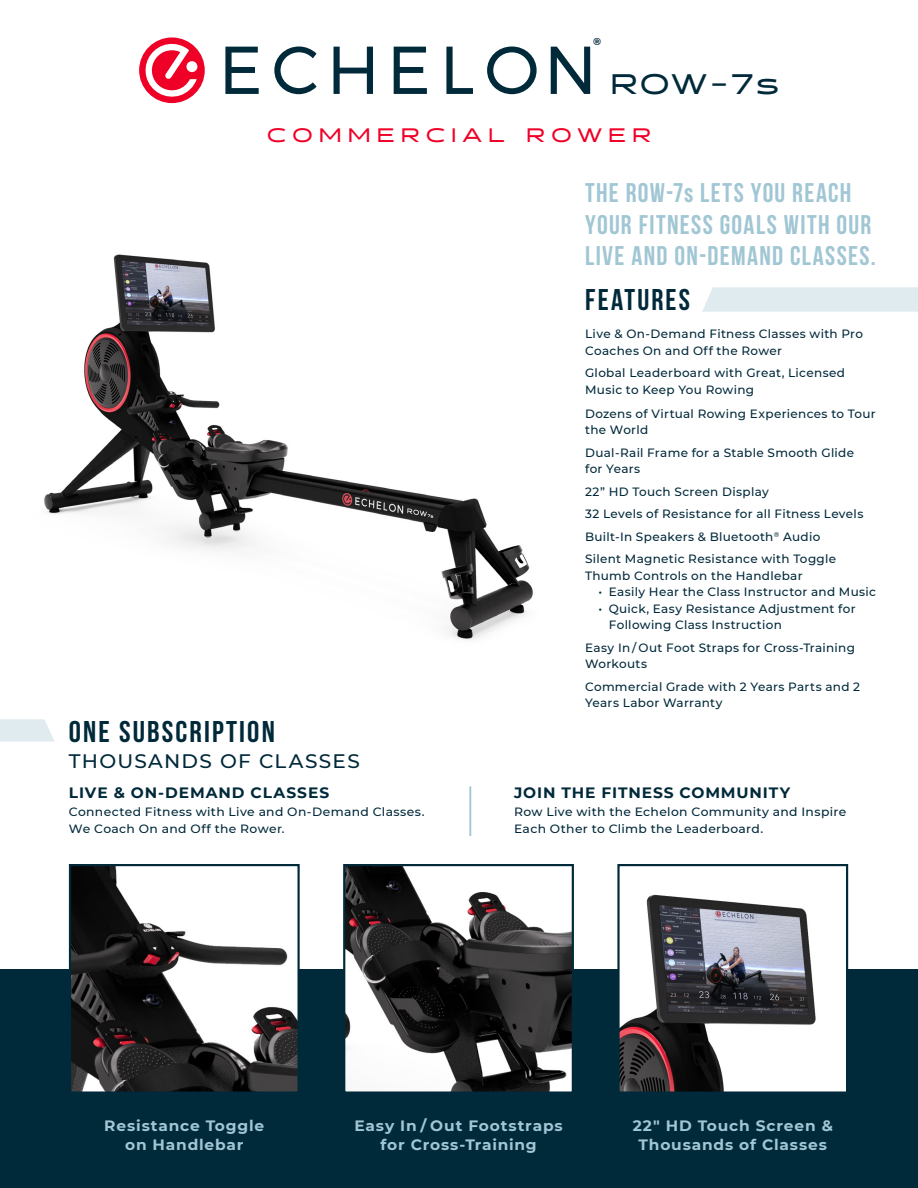
<style>
.page{position:relative;width:918px;height:1188px;background:#fff}
.page>*{position:absolute;margin:0;border:0;box-sizing:border-box;transform-origin:0 0}
.t1{font:700 30px "Bebas Neue";letter-spacing:.07em;color:#00293a}
.t2{font:500 28.2px "Halogen";color:#00293a}
.t3{font:700 27px/31.5px "Bebas Neue";letter-spacing:.05em;color:#a1c6d4}
.t4{font:500 19.5px "Montserrat";letter-spacing:.065em;color:#00293a}
.t5{font:500 19.5px "Halogen";letter-spacing:.34em;color:#ef0027}
.t6{font:700 15px/19.5px "Montserrat";letter-spacing:.055em;color:#a1c6d4;text-align:center}
.t7{font:700 15px "Montserrat";letter-spacing:.055em;color:#00293a}
.t8{font:500 12px/16.5px "Montserrat";letter-spacing:.025em;color:#00293a}
.t9{font:700 10.05px "Montserrat";color:#00293a}
.s1{font-family:"Bebas Neue Pro"}
</style>
<div class="page">
<img style="left:44px;top:254px;width:489px;height:386px">
<div style="left:0;top:970px;width:918px;height:218px;background:#00293a"></div>
<svg style="left:225px;top:47px;width:34px;height:47px"></svg>
<svg style="left:274px;top:46px;width:43px;height:48px"></svg>
<svg style="left:334px;top:47px;width:39px;height:47px"></svg>
<svg style="left:394px;top:47px;width:33px;height:47px"></svg>
<svg style="left:446px;top:47px;width:27px;height:47px"></svg>
<svg style="left:487px;top:46px;width:50px;height:48px"></svg>
<svg style="left:551px;top:47px;width:39px;height:47px"></svg>
<svg style="left:139px;top:37px;width:66px;height:66px"></svg>
<svg style="left:702px;top:287px;width:216px;height:25px;background:#e1ebf0"></svg>
<img style="left:346px;top:867px;width:225px;height:224px">
<div style="left:343px;top:864px;width:231px;height:230px;border:2px solid #00293a"></div>
<img style="left:72px;top:867px;width:225px;height:224px">
<div style="left:69px;top:864px;width:231px;height:230px;border:2px solid #00293a"></div>
<img style="left:620px;top:894px;width:225px;height:197px">
<div style="left:617px;top:864px;width:231px;height:230px;border:2px solid #00293a"></div>
<svg style="left:0;top:719px;width:55px;height:23px"></svg>
<hr style="left:469px;top:786px;width:2px;height:50px;background:#a1c6d4">
<p class="t9" style="left:593px;top:34px;width:10px">®</p>
<p class="t2" style="left:611px;top:67px;width:170px">ROW-7s</p>
<p class="t5" style="left:267px;top:123px;width:385px">COMMERCIAL ROWER</p>
<p class="t3" style="left:585px;top:177px;width:292px">THE ROW-7<span class="s1">s</span> LETS YOU REACH<br>YOUR FITNESS GOALS WITH OUR<br>LIVE AND ON-DEMAND CLASSES.</p>
<p class="t1" style="left:585px;top:283px;width:106px">FEATURES</p>
<p class="t1" style="left:69px;top:715px;width:207px">ONE SUBSCRIPTION</p>
<p class="t4" style="left:69px;top:747px;width:292px">THOUSANDS OF CLASSES</p>
<p class="t7" style="left:69px;top:782px;width:262px">LIVE &amp; ON-DEMAND CLASSES</p>
<p class="t8" style="left:69px;top:803px;width:357px">Connected Fitness with Live and On-Demand Classes.<br>We Coach On and Off the Rower.</p>
<p class="t8" style="left:585px;top:325px;width:279px">Live &amp; On-Demand Fitness Classes with Pro<br>Coaches On and Off the Rower</p>
<p class="t8" style="left:585px;top:364px;width:262px">Global Leaderboard with Great, Licensed<br>Music to Keep You Rowing</p>
<p class="t8" style="left:585px;top:405px;width:292px">Dozens of Virtual Rowing Experiences to Tour the World</p>
<p class="t8" style="left:585px;top:444px;width:271px">Dual-Rail Frame for a Stable Smooth Glide for Years</p>
<p class="t8" style="left:585px;top:483px;width:185px">22” HD Touch Screen Display</p>
<p class="t8" style="left:585px;top:505px;width:280px">32 Levels of Resistance for all Fitness Levels</p>
<p class="t8" style="left:585px;top:528px;width:237px">Built-In Speakers &amp; Bluetooth<sup>®</sup> Audio</p>
<p class="t8" style="left:585px;top:550px;width:253px">Silent Magnetic Resistance with Toggle<br>Thumb Controls on the Handlebar</p>
<p class="t8" style="left:599px;top:583px;width:279px">• Easily Hear the Class Instructor and Music</p>
<p class="t8" style="left:609px;top:600px;width:248px;text-indent:-10px">• Quick, Easy Resistance Adjustment for<br>Following Class Instruction</p>
<p class="t8" style="left:585px;top:639px;width:271px">Easy In / Out Foot Straps for Cross-Training<br>Workouts</p>
<p class="t8" style="left:585px;top:678px;width:277px">Commercial Grade with 2 Years Parts and 2<br>Years Labor Warranty</p>
<p class="t7" style="left:514px;top:782px;width:278px">JOIN THE FITNESS COMMUNITY</p>
<p class="t8" style="left:514px;top:803px;width:334px">Row Live with the Echelon Community and Inspire<br>Each Other to Climb the Leaderboard.</p>
<p class="t6" style="left:104px;top:1115px;width:161px">Resistance Toggle</p>
<p class="t6" style="left:125px;top:1134px;width:120px">on Handlebar</p>
<p class="t6" style="left:354px;top:1115px;width:210px">Easy In / Out Footstraps for Cross-Training</p>
<p class="t6" style="left:633px;top:1115px;width:202px">22" HD Touch Screen &amp;</p>
<p class="t6" style="left:639px;top:1134px;width:190px">Thousands of Classes</p>
</div>
